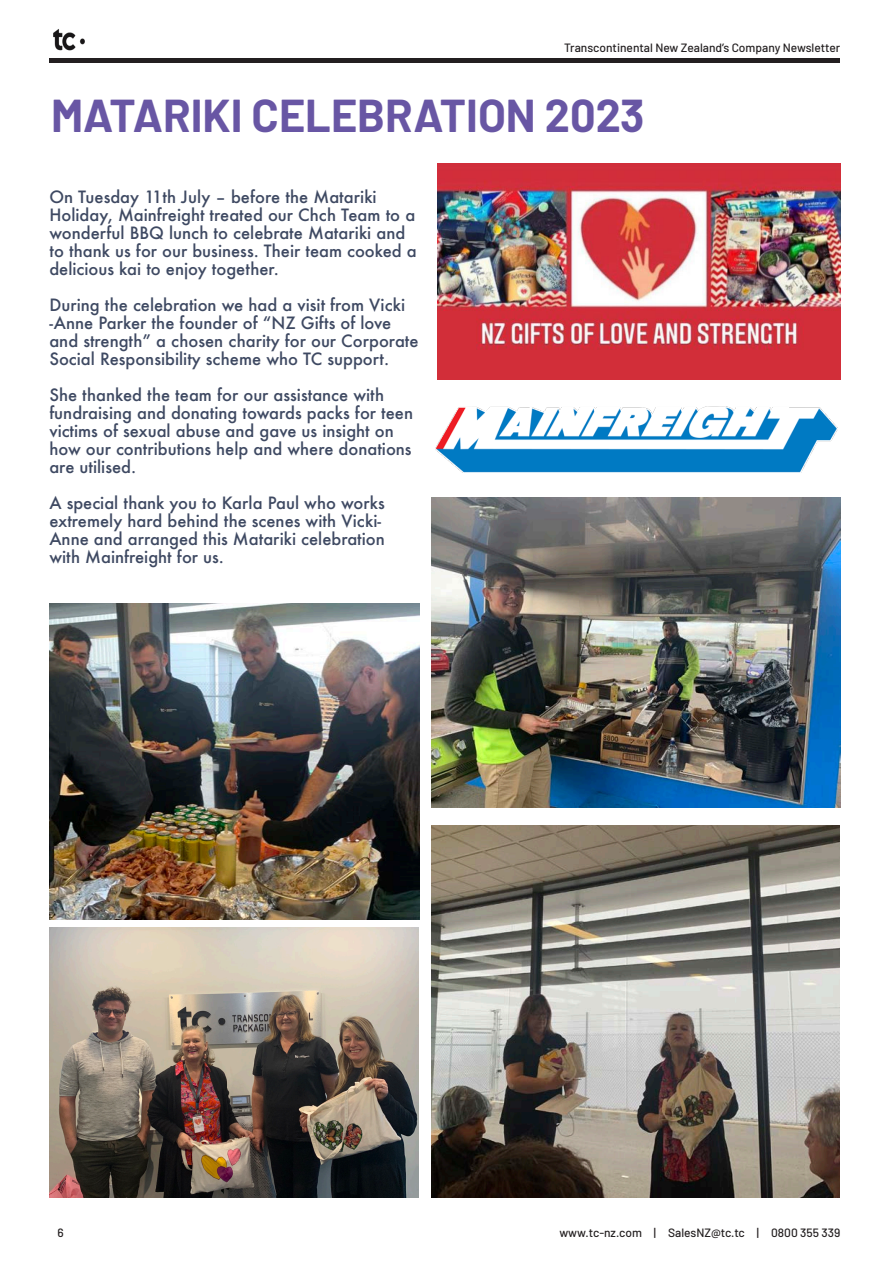
<style>
.page{position:relative;width:893px;height:1263px;background:#fff}
.page>*{position:absolute;margin:0;border:0;box-sizing:border-box;transform-origin:0 0}
.t1{font:700 45px "Barlow";color:#6856a4}
.t2{font:500 16.5px/18px "Futura";color:#3e4962}
.t3{font:500 12px "Barlow";color:#231f20}
</style>
<div class="page">
<hr style="left:49px;top:59px;width:791px;height:4px;background:#231f20">
<img style="left:53px;top:29px;width:32px;height:22px">
<img style="left:438px;top:163px;width:402px;height:217px">
<img style="left:435px;top:406px;width:403px;height:67px">
<img style="left:431px;top:497px;width:409px;height:310px">
<img style="left:49px;top:604px;width:370px;height:315px">
<img style="left:49px;top:928px;width:370px;height:270px">
<img style="left:431px;top:826px;width:408px;height:372px">
<p class="t3" style="left:564px;top:39px;width:278px">Transcontinental New Zealand’s Company Newsletter</p>
<p class="t1" style="left:51px;top:83px;width:595px">MATARIKI CELEBRATION 2023</p>
<p class="t2" style="left:49px;top:188px;width:369px">On Tuesday 11th July – before the Matariki Holiday, Mainfreight treated our Chch Team to a wonderful BBQ lunch to celebrate Matariki and to thank us for our business. Their team cooked a delicious kai to enjoy together.</p>
<p class="t2" style="left:49px;top:296px;width:371px">During the celebration we had a visit from Vicki -Anne Parker the founder of “NZ Gifts of love and strength” a chosen charity for our Corporate Social Responsibility scheme who TC support.</p>
<p class="t2" style="left:49px;top:386px;width:365px">She thanked the team for our assistance with fundraising and donating towards packs for teen victims of sexual abuse and gave us insight on how our contributions help and where donations are utilised.</p>
<p class="t2" style="left:49px;top:494px;width:337px">A special thank you to Karla Paul who works extremely hard behind the scenes with Vicki-Anne and arranged this Matariki celebration with Mainfreight for us.</p>
<p class="t3" style="left:57px;top:1223px;width:8px">6</p>
<p class="t3" style="left:559px;top:1224px;width:282px">www.tc-nz.com | SalesNZ@tc.tc | 0800 355 339</p>
</div>
